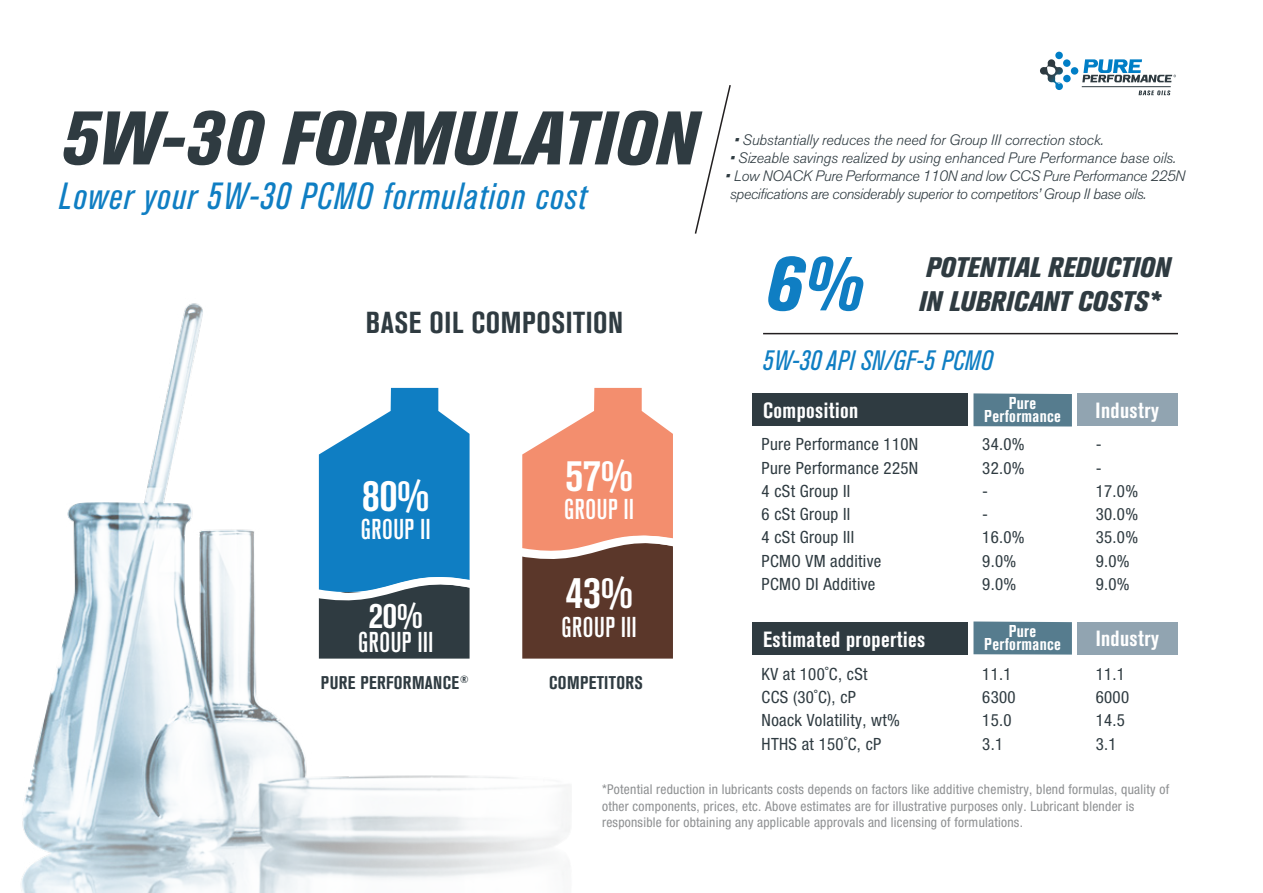
<style>
.page{position:relative;width:1263px;height:893px;background:#fff}
.page>*{position:absolute;margin:0;border:0;box-sizing:border-box;transform-origin:0 0}
.t1{font:italic 800 condensed 75.45px "Akzidenz Grotesk BQ";color:#0f7ec3}
.t2{font:italic 800 condensed 75px "Akzidenz Grotesk BQ";color:#2f3b41}
.t3{font:700 condensed 44.7px "Akzidenz Grotesk BQ";color:#fff}
.t4{font:italic condensed 37.5px "Akzidenz Grotesk BQ";letter-spacing:.04em;color:#0f7ec3}
.t5{font:700 condensed 36px "Akzidenz Grotesk BQ";color:#fff}
.t6{font:700 condensed 30px "Akzidenz Grotesk BQ";letter-spacing:.02em;color:#2f3b41}
.t7{font:500 condensed 28.5px "Akzidenz Grotesk BQ";letter-spacing:.02em;color:#fff}
.t8{font:italic 800 condensed 28.05px/33.6px "Akzidenz Grotesk BQ";color:#2f3b41}
.t9{font:italic condensed 27.75px "Akzidenz Grotesk BQ";letter-spacing:.02em;color:#0f7ec3}
.t10{font:21.75px "Akzidenz Grotesk BQ Bd Cnd Alt";letter-spacing:.02em;color:#fff}
.t11{font:700 condensed 18.3px "Akzidenz Grotesk BQ";letter-spacing:.02em;color:#2f3b41}
.t12{font:condensed 16.95px/23.2px "Helvetica Neue LT Std";letter-spacing:.02em;color:#2f3b41}
.t13{font:16.95px/13.4px "Akzidenz Grotesk BQ Bd Cnd Alt";letter-spacing:.02em;color:#fff;text-align:center}
.t14{font:italic 300 15px/18px "Akzidenz Grotesk BQ";letter-spacing:-.03em;color:#2f3b41}
.t15{font:italic 300 15px "Akzidenz Grotesk BQ";letter-spacing:-.01em;color:#2f3b41}
.t16{font:condensed 13.5px/16.2px "Helvetica Neue LT Std";letter-spacing:.02em;color:#8e9092}
</style>
<div class="page">
<img style="left:21px;top:303px;width:620px;height:590px">
<hr style="left:763px;top:333px;width:415px;height:1px;background:#221f20">
<div style="left:752px;top:394px;width:216px;height:32px;background:#2f3b41"></div>
<div style="left:1077px;top:394px;width:101px;height:32px;background:#91a4b1"></div>
<div style="left:752px;top:622px;width:216px;height:32px;background:#2f3b41"></div>
<div style="left:1077px;top:622px;width:101px;height:32px;background:#91a4b1"></div>
<svg style="left:694px;top:85px;width:37px;height:149px"></svg>
<svg style="left:286px;top:388px;width:387px;height:271px"></svg>
<div style="left:973px;top:393px;width:99px;height:33px;background:#567c8e"></div>
<svg style="left:973px;top:621px;width:99px;height:34px;background:#5d8193"></svg>
<div style="left:1063px;top:75px;width:8px;height:7px;background:#007ec6;border-radius:50%"></div>
<div style="left:1071px;top:67px;width:7px;height:8px;background:#007ec6;border-radius:50%"></div>
<div style="left:1055px;top:52px;width:8px;height:7px;background:#007ec6;border-radius:50%"></div>
<div style="left:1063px;top:59px;width:7px;height:8px;background:#007ec6;border-radius:50%"></div>
<svg style="left:1040px;top:59px;width:23px;height:31px"></svg>
<svg style="left:1082px;top:59px;width:94px;height:23px"></svg>
<hr style="left:1082px;top:86px;width:89px;height:1px;background:#2f3b41">
<svg style="left:1138px;top:90px;width:32px;height:5px"></svg>
<h2 class="t2" style="left:59px;top:97px;width:639px">5W-30 FORMULATION</h2>
<h3 class="t4" style="left:59px;top:175px;width:529px">Lower your 5W-30 PCMO formulation cost</h3>
<h3 class="t6" style="left:366px;top:305px;width:259px">BASE OIL COMPOSITION</h3>
<h3 class="t3" style="left:362px;top:469px;width:68px">80%</h3>
<h3 class="t7" style="left:361px;top:513px;width:71px">GROUP II</h3>
<h3 class="t5" style="left:369px;top:595px;width:56px">20%</h3>
<h3 class="t7" style="left:358px;top:626px;width:77px">GROUP III</h3>
<h3 class="t11" style="left:321px;top:673px;width:149px">PURE PERFORMANCE<sup>®</sup></h3>
<h3 class="t3" style="left:566px;top:450px;width:68px">57%</h3>
<h3 class="t7" style="left:564px;top:493px;width:71px">GROUP II</h3>
<h3 class="t3" style="left:566px;top:567px;width:68px">43%</h3>
<h3 class="t7" style="left:561px;top:611px;width:77px">GROUP III</h3>
<h3 class="t11" style="left:549px;top:673px;width:95px">COMPETITORS</h3>
<p class="t15" style="left:734px;top:132px;width:371px">• Substantially reduces the need for Group III correction stock.</p>
<p class="t15" style="left:730px;top:150px;width:448px">• Sizeable savings realized by using enhanced Pure Performance base oils.</p>
<p class="t14" style="left:730px;top:167px;width:457px;text-indent:-5px">• Low NOACK Pure Performance 110N and low CCS Pure Performance 225N specifications are considerably superior to competitors’ Group II base oils.</p>
<h1 class="t1" style="left:763px;top:243px;width:101px">6%</h1>
<h3 class="t8" style="left:918px;top:251px;width:253px">POTENTIAL REDUCTION<br>IN LUBRICANT COSTS*</h3>
<h3 class="t9" style="left:763px;top:344px;width:231px">5W-30 API SN/GF-5 PCMO</h3>
<h3 class="t10" style="left:763px;top:398px;width:97px">Composition</h3>
<h3 class="t10" style="left:1096px;top:398px;width:65px">Industry</h3>
<p class="t13" style="left:984px;top:396px;width:78px">Pure<br>Performance</p>
<p class="t12" style="left:762px;top:433px;width:158px">Pure Performance 110N<br>Pure Performance 225N<br>4 cSt Group II<br>6 cSt Group II<br>4 cSt Group III<br>PCMO VM additive<br>PCMO DI Additive</p>
<p class="t12" style="left:982px;top:433px;width:44px">34.0%<br>32.0% -<br>-<br>16.0%<br>9.0%<br>9.0%</p>
<p class="t12" style="left:1096px;top:433px;width:44px">-<br>-<br>17.0%<br>30.0%<br>35.0%<br>9.0%<br>9.0%</p>
<p class="t13" style="left:984px;top:624px;width:78px">Pure<br>Performance</p>
<h3 class="t10" style="left:763px;top:627px;width:164px">Estimated properties</h3>
<h3 class="t10" style="left:1096px;top:626px;width:65px">Industry</h3>
<p class="t12" style="left:762px;top:662px;width:140px">KV at 100˚C, cSt<br>CCS (30˚C), cP<br>Noack Volatility, wt%<br>HTHS at 150˚C, cP</p>
<p class="t12" style="left:982px;top:662px;width:35px">11.1<br>6300<br>15.0<br>3.1</p>
<p class="t12" style="left:1096px;top:662px;width:35px">11.1<br>6000<br>14.5<br>3.1</p>
<p class="t16" style="left:602px;top:781px;width:569px">*Potential reduction in lubricants costs depends on factors like additive chemistry, blend formulas, quality of other components, prices, etc. Above estimates are for illustrative purposes only. Lubricant blender is responsible for obtaining any applicable approvals and licensing of formulations.</p>
</div>
